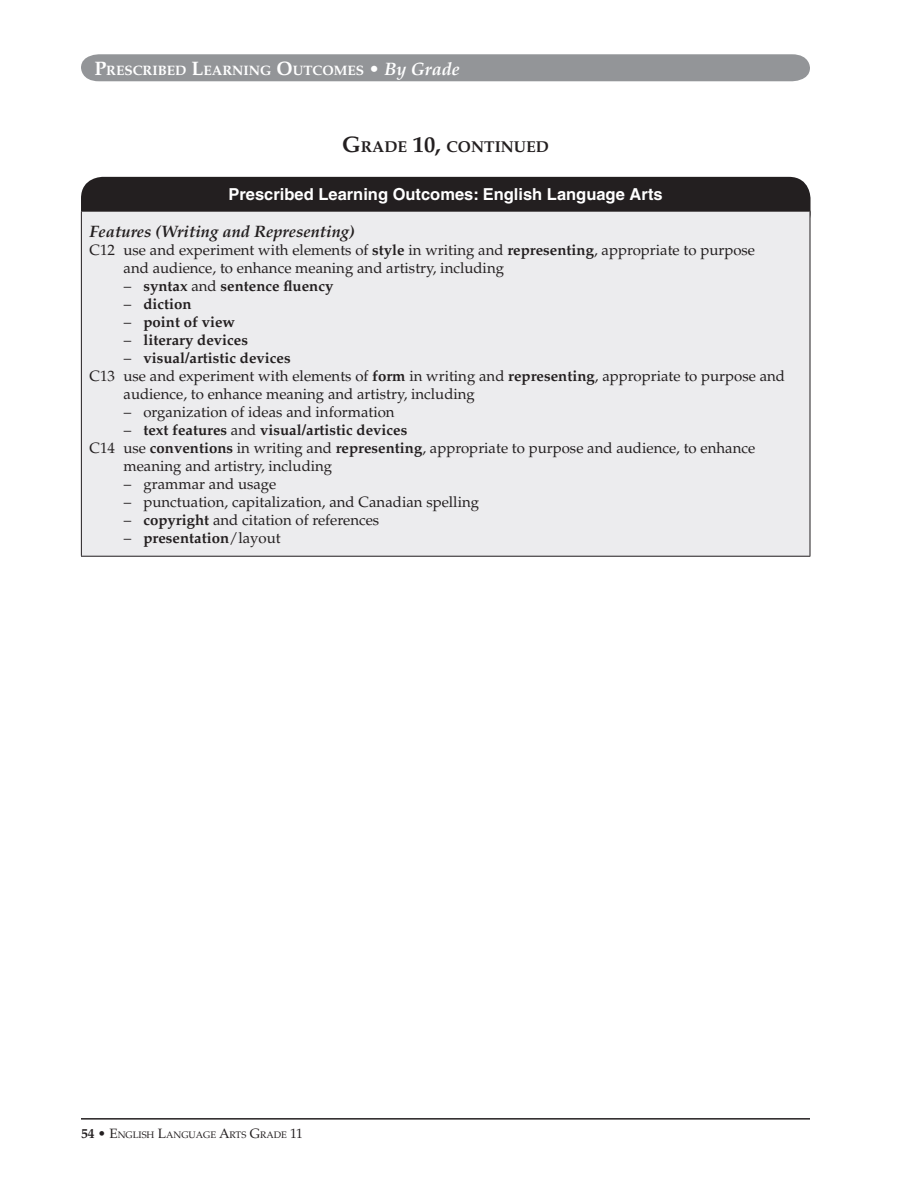
<style>
.page{position:relative;width:918px;height:1188px;background:#fff}
.page>*{position:absolute;margin:0;border:0;box-sizing:border-box;transform-origin:0 0}
.t1{font:700 16.5px "Helvetica";color:#fff}
.t2{font:italic 700 16.5px "Palatino";color:#231f20}
.t3{font:700 15.75px "Palatino";color:#231f20}
.t4{font:15px/18px "Palatino";color:#231f20}
.t5{font:700 15px "Palatino";color:#231f20}
.t6{font:700 13.65px "Palatino";color:#fff}
.t7{font:9.45px "Palatino";color:#231f20}
.s1{font-size:19.5px}
.s2{font-size:18px}
.s3{font-style:italic;font-size:18px}
.s4{font-size:22.5px}
.s5{font-weight:700}
.s6{font-weight:400}
.s7{font-weight:700;font-size:13.5px}
.s8{font-size:13.5px}
</style>
<div class="page">
<div style="left:81px;top:54px;width:729px;height:27px;background:#939598"></div>
<hr style="left:81px;top:1118px;width:729px;height:2px;background:#231f20">
<div style="left:81px;top:177px;width:730px;height:57px;background:#231f20;border-radius:22px"></div>
<div style="left:81px;top:211px;width:729px;height:345px;background:#ececee"></div>
<hr style="left:81px;top:212px;width:1px;height:344px;background:#231f20">
<hr style="left:810px;top:212px;width:1px;height:344px;background:#231f20">
<hr style="left:81px;top:556px;width:729px;height:1px;background:#231f20">
<hr style="left:81px;top:211px;width:729px;height:1px;background:#231f20">
<p class="t6" style="left:94px;top:62px;width:367px"><span class="s1">P</span>rescribed <span class="s1">L</span>earning <span class="s1">O</span>utcomes <span class="s2">•</span> <span class="s3">By Grade</span></p>
<p class="t3" style="left:342px;top:137px;width:208px"><span class="s4">G</span>rade <span class="s4">10,</span> continued</p>
<p class="t1" style="left:229px;top:185px;width:436px">Prescribed Learning Outcomes: English Language Arts</p>
<p class="t2" style="left:89px;top:221px;width:267px">Features (Writing and Representing)</p>
<p class="t4" style="left:124px;top:241px;width:633px;text-indent:-34px">C12 use and experiment with elements of <span class="s5">style</span> in writing and <span class="s5">representing</span>, appropriate to purpose and audience, to enhance meaning and artistry, including</p>
<p class="t5" style="left:124px;top:277px;width:211px"><span class="s6">–</span> syntax <span class="s6">and</span> sentence fluency</p>
<p class="t5" style="left:124px;top:295px;width:69px"><span class="s6">–</span> diction</p>
<p class="t5" style="left:124px;top:313px;width:113px"><span class="s6">–</span> point of view</p>
<p class="t5" style="left:124px;top:331px;width:126px"><span class="s6">–</span> literary devices</p>
<p class="t5" style="left:124px;top:349px;width:168px"><span class="s6">–</span> visual/artistic devices</p>
<p class="t4" style="left:89px;top:367px;width:697px">C13 use and experiment with elements of <span class="s5">form</span> in writing and <span class="s5">representing</span>, appropriate to purpose and</p>
<p class="t4" style="left:124px;top:385px;width:353px">audience, to enhance meaning and artistry, including</p>
<p class="t4" style="left:124px;top:403px;width:272px">– organization of ideas and information</p>
<p class="t5" style="left:124px;top:421px;width:285px"><span class="s6">–</span> text features <span class="s6">and</span> visual/artistic devices</p>
<p class="t4" style="left:89px;top:439px;width:667px">C14 use <span class="s5">conventions</span> in writing and <span class="s5">representing</span>, appropriate to purpose and audience, to enhance</p>
<p class="t4" style="left:124px;top:457px;width:210px">meaning and artistry, including</p>
<p class="t4" style="left:124px;top:475px;width:154px">– grammar and usage</p>
<p class="t4" style="left:124px;top:493px;width:357px">– punctuation, capitalization, and Canadian spelling</p>
<p class="t4" style="left:124px;top:511px;width:257px">– <span class="s5">copyright</span> and citation of references</p>
<p class="t5" style="left:124px;top:529px;width:158px"><span class="s6">–</span> presentation<span class="s6">/layout</span></p>
<p class="t7" style="left:81px;top:1129px;width:223px"><span class="s7">54</span> <span class="s8">• E</span>nglish <span class="s8">L</span>anguage <span class="s8">A</span>rts <span class="s8">G</span>rade <span class="s8">11</span></p>
</div>
